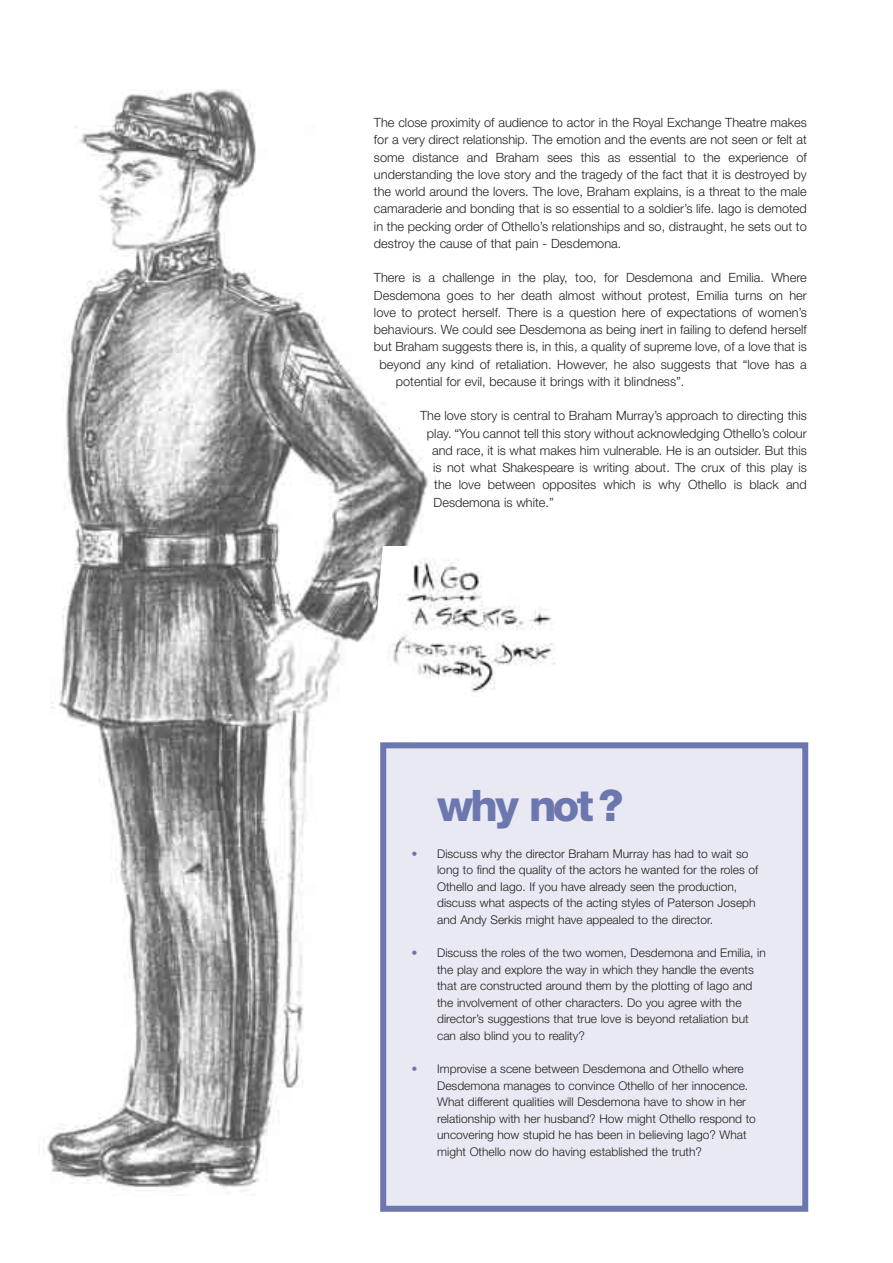
<style>
.page{position:relative;width:893px;height:1263px;background:#fff}
.page>*{position:absolute;margin:0;border:0;box-sizing:border-box;transform-origin:0 0}
.t1{font:800 43.5px "Helvetica Neue";letter-spacing:-.065em;color:#6d77af}
.t2{font:300 12.75px/17.2px "Helvetica Neue";color:#231f1f;text-align:justify}
.t3{font:300 12px/16.5px "Helvetica Neue";color:#231f1f}
.s1{color:#6d77af}
</style>
<div class="page">
<img style="left:47px;top:90px;width:389px;height:1106px">
<div style="left:311px;top:922px;width:373px;height:327px;background:#fff"></div>
<div style="left:383px;top:745px;width:422px;height:464px;background:#e8e9f2"></div>
<div style="left:380px;top:742px;width:428px;height:470px;border:6px solid #6d77af"></div>
<img style="left:376px;top:547px;width:180px;height:152px">
<p class="t2" style="left:374px;top:115px;width:434px">The close proximity of audience to actor in the Royal Exchange Theatre makes for a very direct relationship. The emotion and the events are not seen or felt at some distance and Braham sees this as essential to the experience of understanding the love story and the tragedy of the fact that it is destroyed by the world around the lovers. The love, Braham explains, is a threat to the male camaraderie and bonding that is so essential to a soldier’s life. Iago is demoted in the pecking order of Othello’s relationships and so, distraught, he sets out to destroy the cause of that pain - Desdemona.</p>
<p class="t2" style="left:374px;top:270px;width:434px">There is a challenge in the play, too, for Desdemona and Emilia. Where</p>
<p class="t2" style="left:374px;top:288px;width:434px">Desdemona goes to her death almost without protest, Emilia turns on her</p>
<p class="t2" style="left:374px;top:305px;width:434px">love to protect herself. There is a question here of expectations of women’s</p>
<p class="t2" style="left:374px;top:322px;width:434px">behaviours. We could see Desdemona as being inert in failing to defend herself</p>
<p class="t2" style="left:374px;top:339px;width:434px">but Braham suggests there is, in this, a quality of supreme love, of a love that is</p>
<p class="t2" style="left:379px;top:357px;width:428px">beyond any kind of retaliation. However, he also suggests that “love has a</p>
<p class="t2" style="left:396px;top:374px;width:290px">potential for evil, because it brings with it blindness”.</p>
<p class="t2" style="left:420px;top:408px;width:388px">The love story is central to Braham Murray’s approach to directing this</p>
<p class="t2" style="left:427px;top:426px;width:381px">play. “You cannot tell this story without acknowledging Othello’s colour</p>
<p class="t2" style="left:432px;top:443px;width:376px">and race, it is what makes him vulnerable. He is an outsider. But this</p>
<p class="t2" style="left:433px;top:460px;width:375px">is not what Shakespeare is writing about. The crux of this play is</p>
<p class="t2" style="left:434px;top:477px;width:374px">the love between opposites which is why Othello is black and</p>
<p class="t2" style="left:433px;top:495px;width:122px">Desdemona is white.”</p>
<h1 class="t1" style="left:437px;top:790px;width:188px">why not ?</h1>
<p class="t3" style="left:437px;top:846px;width:323px;text-indent:-26px"><span class="s1">•</span> Discuss why the director Braham Murray has had to wait so long to find the quality of the actors he wanted for the roles of Othello and Iago. If you have already seen the production, discuss what aspects of the acting styles of Paterson Joseph and Andy Serkis might have appealed to the director.</p>
<p class="t3" style="left:437px;top:946px;width:330px;text-indent:-26px"><span class="s1">•</span> Discuss the roles of the two women, Desdemona and Emilia, in the play and explore the way in which they handle the events that are constructed around them by the plotting of Iago and the involvement of other characters. Do you agree with the director’s suggestions that true love is beyond retaliation but can also blind you to reality?</p>
<p class="t3" style="left:437px;top:1062px;width:320px;text-indent:-26px"><span class="s1">•</span> Improvise a scene between Desdemona and Othello where Desdemona manages to convince Othello of her innocence.<br>What different qualities will Desdemona have to show in her relationship with her husband? How might Othello respond to uncovering how stupid he has been in believing Iago? What might Othello now do having established the truth?</p>
</div>
